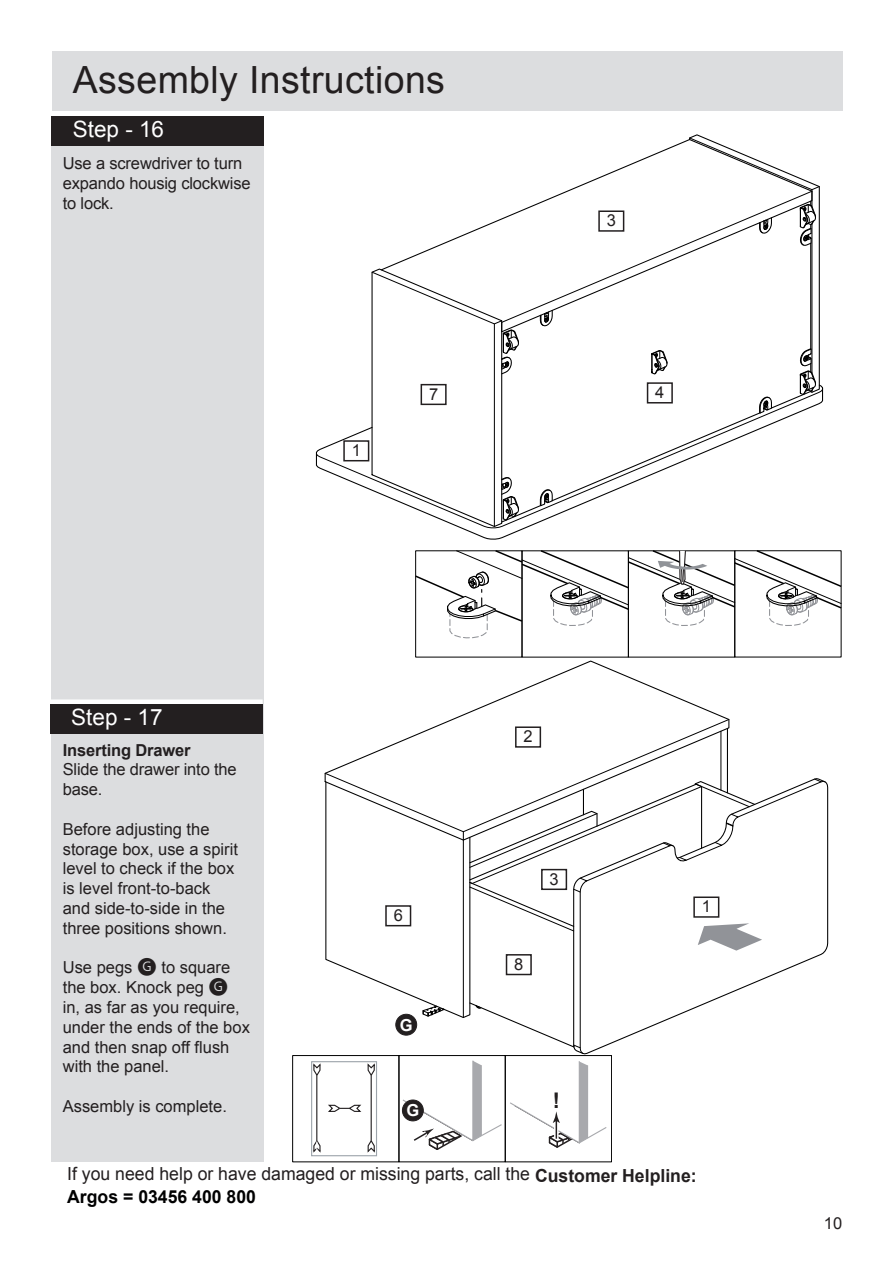
<style>
.page{position:relative;width:893px;height:1263px;background:#fff}
.page>*{position:absolute;margin:0;border:0;box-sizing:border-box;transform-origin:0 0}
.t1{font:37.5px "Arial";letter-spacing:.01em;color:#231f20}
.t2{font:22.5px "Arial";color:#fff}
.t3{font:700 21.45px "Arial";color:#231f20}
.t4{font:18px/23px "Arial";color:#231f20}
.t5{font:16.5px/19.8px "Arial";color:#231f20}
.t6{font:700 16.5px "Arial";letter-spacing:-.01em;color:#231f20}
.t7{font:700 16.5px "Arial";color:#fff}
.s1{font-family:"Nijpels"}
.s2{font-weight:700}
.s3{font-weight:700;color:#000001}
</style>
<div class="page">
<div style="left:52px;top:116px;width:212px;height:1046px;background:#dcdddf"></div>
<div style="left:52px;top:116px;width:212px;height:30px;background:#231f20"></div>
<div style="left:52px;top:51px;width:790px;height:60px;background:#dcdddf"></div>
<div style="left:50px;top:699px;width:213px;height:6px;background:#fff"></div>
<div style="left:50px;top:704px;width:213px;height:30px;background:#231f20"></div>
<svg style="left:415px;top:550px;width:426px;height:89px"></svg>
<svg style="left:315px;top:385px;width:509px;height:155px"></svg>
<svg style="left:371px;top:134px;width:449px;height:394px"></svg>
<svg style="left:324px;top:660px;width:406px;height:122px"></svg>
<hr style="left:721px;top:731px;width:1px;height:59px;background:#000">
<hr style="left:727px;top:728px;width:1px;height:65px;background:#000">
<div style="left:292px;top:1055px;width:107px;height:107px;border:1px solid #000"></div>
<div style="left:505px;top:1055px;width:107px;height:107px;border:1px solid #000"></div>
<svg style="left:510px;top:1061px;width:97px;height:87px"></svg>
<svg style="left:401px;top:1060px;width:101px;height:90px"></svg>
<div style="left:311px;top:1061px;width:66px;height:95px;border:1px solid #9da4ab"></div>
<svg style="left:313px;top:1140px;width:8px;height:13px"></svg>
<svg style="left:313px;top:1062px;width:8px;height:14px"></svg>
<hr style="left:371px;top:1075px;width:1px;height:66px;background:#231f20">
<hr style="left:316px;top:1075px;width:1px;height:66px;background:#231f20">
<svg style="left:367px;top:1140px;width:8px;height:13px"></svg>
<svg style="left:367px;top:1062px;width:8px;height:14px"></svg>
<svg style="left:328px;top:1104px;width:34px;height:8px"></svg>
<svg style="left:325px;top:778px;width:501px;height:276px"></svg>
<div style="left:343px;top:441px;width:25px;height:20px;background:#fff"></div>
<div style="left:343px;top:440px;width:26px;height:21px;border:2px solid #231f20"></div>
<div style="left:598px;top:211px;width:25px;height:20px;background:#fff"></div>
<div style="left:598px;top:210px;width:26px;height:22px;border:2px solid #231f20"></div>
<div style="left:647px;top:383px;width:24px;height:20px;background:#fff"></div>
<div style="left:647px;top:382px;width:26px;height:21px;border:2px solid #231f20"></div>
<div style="left:420px;top:385px;width:25px;height:19px;background:#fff"></div>
<div style="left:421px;top:384px;width:26px;height:21px;border:2px solid #231f20"></div>
<div style="left:693px;top:897px;width:25px;height:20px;background:#fff"></div>
<div style="left:693px;top:896px;width:26px;height:22px;border:2px solid #231f20"></div>
<div style="left:541px;top:870px;width:25px;height:19px;background:#fff"></div>
<div style="left:541px;top:869px;width:26px;height:21px;border:2px solid #231f20"></div>
<div style="left:506px;top:955px;width:24px;height:19px;background:#fff"></div>
<div style="left:506px;top:954px;width:26px;height:21px;border:2px solid #231f20"></div>
<div style="left:385px;top:906px;width:25px;height:20px;background:#fff"></div>
<div style="left:385px;top:905px;width:26px;height:21px;border:2px solid #231f20"></div>
<div style="left:515px;top:727px;width:25px;height:20px;background:#fff"></div>
<div style="left:515px;top:726px;width:26px;height:22px;border:2px solid #231f20"></div>
<div style="left:396px;top:1014px;width:21px;height:21px;background:#231f20;border-radius:50%"></div>
<div style="left:396px;top:1014px;width:21px;height:21px;border:1px solid #231f20;border-radius:50%"></div>
<div style="left:402px;top:1100px;width:21px;height:21px;background:#231f20;border-radius:50%"></div>
<div style="left:402px;top:1100px;width:21px;height:21px;border:1px solid #231f20;border-radius:50%"></div>
<h1 class="t1" style="left:73px;top:55px;width:374px">Assembly Instructions</h1>
<h2 class="t2" style="left:73px;top:115px;width:93px">Step - 16</h2>
<p class="t5" style="left:63px;top:154px;width:189px">Use a screwdriver to turn expando housig clockwise to lock.</p>
<p class="t5" style="left:352px;top:440px;width:11px">1</p>
<p class="t5" style="left:607px;top:211px;width:11px">3</p>
<p class="t5" style="left:429px;top:384px;width:11px">7</p>
<p class="t5" style="left:655px;top:382px;width:11px">4</p>
<h2 class="t2" style="left:71px;top:702px;width:93px">Step - 17</h2>
<p class="t6" style="left:63px;top:739px;width:129px">Inserting Drawer</p>
<p class="t5" style="left:63px;top:760px;width:175px">Slide the drawer into the base.</p>
<p class="t5" style="left:63px;top:819px;width:177px">Before adjusting the storage box, use a spirit level to check if the box is level front-to-back and side-to-side in the three positions shown.</p>
<p class="t5" style="left:63px;top:958px;width:189px">Use pegs <span class="s1">G</span> to square the box. Knock peg <span class="s1">G </span>in, as far as you require, under the ends of the box and then snap off flush with the panel.</p>
<p class="t5" style="left:63px;top:1096px;width:166px">Assembly is complete.</p>
<p class="t5" style="left:394px;top:905px;width:11px">6</p>
<p class="t7" style="left:400px;top:1014px;width:14px">G</p>
<p class="t7" style="left:406px;top:1099px;width:14px">G</p>
<p class="t5" style="left:523px;top:727px;width:11px">2</p>
<p class="t5" style="left:549px;top:869px;width:11px">3</p>
<p class="t5" style="left:514px;top:954px;width:11px">8</p>
<h3 class="t3" style="left:553px;top:1086px;width:9px">!</h3>
<p class="t5" style="left:702px;top:897px;width:11px">1</p>
<p class="t4" style="left:67px;top:1163px;width:631px">If you need help or have damaged or missing parts, call the <span class="s2">Customer Helpline:<br></span><span class="s3">Argos = 03456 400 800</span></p>
<p class="t5" style="left:824px;top:1214px;width:20px">10</p>
</div>
